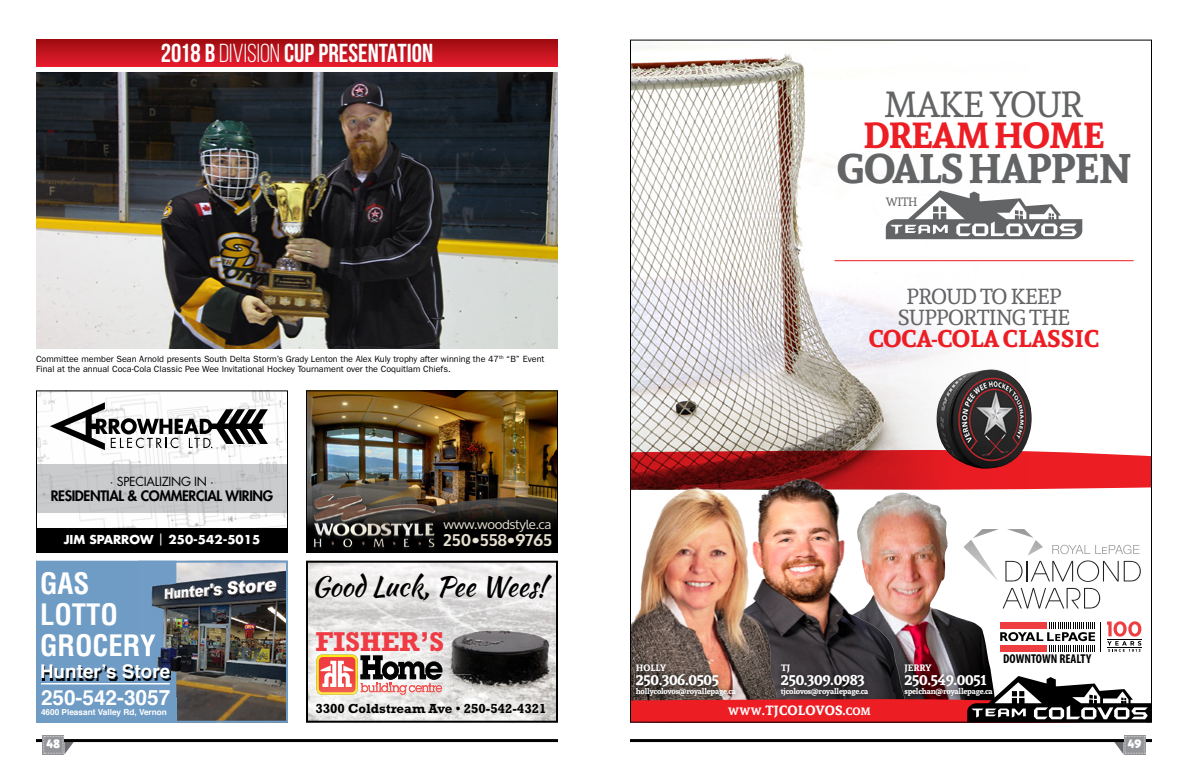
<style>
.page{position:relative;width:1188px;height:774px;background:#fff}
.page>*{position:absolute;margin:0;border:0;box-sizing:border-box;transform-origin:0 0}
.t1{font:700 41px "Andada";letter-spacing:-.03em;color:#636466}
.t2{font:700 36px "Andada";letter-spacing:-.03em;color:#ed1d24}
.t3{font:36px "Andada";letter-spacing:-.03em;color:#636466}
.t4{font:700 condensed 28.8px/30.8px "Helvetica LT Std";color:#fff}
.t5{font:700 27.7px "Rockwell Std";color:#ee3b44}
.t6{font:27.3px "Kaushan Script";color:#000}
.t7{font:700 26px "Bebas Neue";color:#fff}
.t8{font:700 24px "Andada";letter-spacing:-.005em;color:#ed1d24}
.t9{font:21.6px/21.6px "Andada";letter-spacing:-.03em;color:#636466;text-align:center}
.t10{font:700 20.8px "Helvetica";color:#fff}
.t11{font:700 18.9px "Helvetica";color:#fff}
.t12{font:700 16.7px "Oxygen";color:#e6e0d1}
.t13{font:700 15px "Andada";letter-spacing:-.025em;color:#fff}
.t14{font:800 14px "Futura Std";letter-spacing:-.025em;color:#000}
.t15{font:700 13.3px "Rockwell Std";color:#000}
.t16{font:700 13.3px "Andada";letter-spacing:.015em;color:#fff}
.t17{font:700 condensed 12.8px "Myriad Pro";color:#000}
.t18{font:12.5px "Oxygen";letter-spacing:-.025em;color:#e6e0d1;scale:1.07 1}
.t19{font:12.2px "Futura Std";letter-spacing:-.025em;color:#000}
.t20{font:700 12px "Futura Std";color:#fff}
.t21{font:12px "Andada";color:#636466}
.t22{font:10.4px "Revue Std";color:#fff}
.t23{font:700 9.2px "Andada";letter-spacing:-.005em;color:#fff}
.t24{font:9px/10px "ITC Franklin Gothic Std";color:#000}
.t25{font:700 8.2px "Helvetica";color:#fff}
.t26{font:700 8px "Andada";letter-spacing:-.025em;color:#fff}
.s1{font-weight:400}
.s2{font-weight:500}
.s3{font-size:10.6px}
</style>
<div class="page">
<hr style="left:630px;top:739px;width:522px;height:3px;background:#000">
<div style="left:1124px;top:735px;width:22px;height:20px;background:#939598"></div>
<svg style="left:1114px;top:736px;width:31px;height:19px"></svg>
<hr style="left:36px;top:739px;width:522px;height:3px;background:#000">
<div style="left:42px;top:735px;width:22px;height:20px;background:#939598"></div>
<svg style="left:43px;top:736px;width:31px;height:19px"></svg>
<img style="left:632px;top:43px;width:408px;height:406px">
<svg style="left:632px;top:449px;width:518px;height:41px;background:#e6343a"></svg>
<img style="left:920px;top:498px;width:68px;height:160px">
<img style="left:670px;top:440px;width:250px;height:236px">
<img style="left:632px;top:472px;width:146px;height:204px">
<hr style="left:835px;top:260px;width:299px;height:1px;background:#ed1d24">
<svg style="left:1003px;top:588px;width:97px;height:21px"></svg>
<svg style="left:963px;top:529px;width:178px;height:53px"></svg>
<svg style="left:886px;top:190px;width:196px;height:49px"></svg>
<div style="left:630px;top:658px;width:112px;height:44px;background:#000;opacity:.75"></div>
<div style="left:898px;top:658px;width:101px;height:44px;background:#000;opacity:.75"></div>
<div style="left:775px;top:658px;width:99px;height:44px;background:#000;opacity:.75"></div>
<svg style="left:632px;top:676px;width:518px;height:45px;background:#874244"></svg>
<img style="left:936px;top:369px;width:96px;height:101px">
<svg style="left:1107px;top:621px;width:34px;height:31px"></svg>
<hr style="left:1107px;top:647px;width:35px;height:1px;background:#000">
<hr style="left:1107px;top:639px;width:34px;height:1px;background:#000">
<hr style="left:1101px;top:622px;width:1px;height:30px;background:#000">
<svg style="left:1000px;top:622px;width:95px;height:30px"></svg>
<img style="left:36px;top:72px;width:522px;height:277px">
<svg style="left:36px;top:40px;width:522px;height:27px;background:#c4141f"></svg>
<img style="left:176px;top:696px;width:109px;height:24px">
<div style="left:36px;top:561px;width:140px;height:162px;background:#6f9cc5"></div>
<img style="left:138px;top:564px;width:147px;height:132px">
<img style="left:138px;top:634px;width:17px;height:23px">
<img style="left:138px;top:690px;width:32px;height:6px">
<img style="left:42px;top:666px;width:129px;height:14px">
<hr style="left:41px;top:683px;width:129px;height:1px;background:#fff">
<div style="left:36px;top:561px;width:252px;height:162px;border:2px solid #6f9cc5"></div>
<img style="left:309px;top:564px;width:246px;height:156px">
<img style="left:309px;top:602px;width:163px;height:26px">
<svg style="left:316px;top:654px;width:127px;height:41px"></svg>
<div style="left:306px;top:561px;width:252px;height:162px;border:2px solid #000"></div>
<img style="left:308px;top:392px;width:248px;height:158px">
<img style="left:309px;top:491px;width:132px;height:59px">
<div style="left:306px;top:390px;width:252px;height:162px;border:1px solid #000"></div>
<img style="left:38px;top:392px;width:248px;height:136px">
<svg style="left:50px;top:402px;width:218px;height:48px"></svg>
<div style="left:36px;top:528px;width:252px;height:24px;background:#000"></div>
<div style="left:36px;top:464px;width:252px;height:49px;background:#c9cbcc"></div>
<div style="left:36px;top:390px;width:252px;height:162px;border:1px solid #000"></div>
<h3 class="t7" style="left:161px;top:39px;width:274px">2018 B <span class="s1">DIVISION</span> CUP PRESENTATION</h3>
<p class="t24" style="left:36px;top:354px;width:510px">Committee member Sean Arnold presents South Delta Storm’s Grady Lenton the Alex Kuly trophy after winning the 47<sup>th</sup> “B” Event<br>Final at the annual Coca-Cola Classic Pee Wee Invitational Hockey Tournament over the Coquitlam Chiefs.</p>
<h3 class="t19" style="left:110px;top:473px;width:106px">∙ SPECIALIZING IN ∙</h3>
<h3 class="t14" style="left:51px;top:487px;width:224px">RESIDENTIAL &amp; COMMERCIAL WIRING</h3>
<h3 class="t18" style="left:444px;top:518px;width:102px">www.woodstyle.ca</h3>
<h3 class="t20" style="left:64px;top:532px;width:198px">JIM SPARROW <span class="s2">|</span> 250-542-5015</h3>
<h3 class="t12" style="left:444px;top:530px;width:110px">250•558•9765</h3>
<h3 class="t4" style="left:40px;top:568px;width:117px">GAS<br>LOTTO<br>GROCERY</h3>
<h3 class="t11" style="left:40px;top:657px;width:132px">Hunter’s Store</h3>
<h3 class="t10" style="left:41px;top:681px;width:131px">250-542-3057</h3>
<p class="t25" style="left:41px;top:705px;width:127px">4600 Pleasant Valley Rd, Vernon</p>
<h3 class="t6" style="left:311px;top:567px;width:236px">Good Luck, Pee Wees!</h3>
<h3 class="t5" style="left:316px;top:625px;width:130px">FISHER’S</h3>
<h3 class="t15" style="left:315px;top:701px;width:233px">3300 Coldstream Ave • 250-542-4321</h3>
<h2 class="t3" style="left:884px;top:81px;width:201px">MAKE YOUR</h2>
<h2 class="t2" style="left:863px;top:111px;width:243px">DREAM HOME</h2>
<h1 class="t1" style="left:837px;top:141px;width:296px">GOALS HAPPEN</h1>
<h3 class="t21" style="left:886px;top:194px;width:33px">WITH</h3>
<h3 class="t9" style="left:898px;top:285px;width:174px">PROUD TO KEEP<br>SUPPORTING THE</h3>
<h3 class="t8" style="left:869px;top:322px;width:232px">COCA-COLA CLASSIC</h3>
<p class="t23" style="left:636px;top:661px;width:32px">HOLLY</p>
<h3 class="t13" style="left:636px;top:669px;width:85px">250.306.0505</h3>
<p class="t26" style="left:636px;top:686px;width:102px">hollycolovos@royallepage.ca</p>
<p class="t23" style="left:781px;top:661px;width:11px">TJ</p>
<h3 class="t13" style="left:781px;top:669px;width:85px">250.309.0983</h3>
<p class="t26" style="left:781px;top:686px;width:89px">tjcolovos@royallepage.ca</p>
<p class="t23" style="left:905px;top:661px;width:29px">JERRY</p>
<h3 class="t13" style="left:904px;top:669px;width:84px">250.549.0051</h3>
<p class="t26" style="left:904px;top:686px;width:90px">spelchan@royallepage.ca</p>
<h3 class="t17" style="left:1003px;top:651px;width:90px">DOWNTOWN REALTY</h3>
<h3 class="t16" style="left:728px;top:702px;width:144px"><span class="s3">WWW</span>.TJCOLOVOS.<span class="s3">COM</span></h3>
<p class="t22" style="left:46px;top:737px;width:15px">48</p>
<p class="t22" style="left:1128px;top:737px;width:15px">49</p>
</div>
